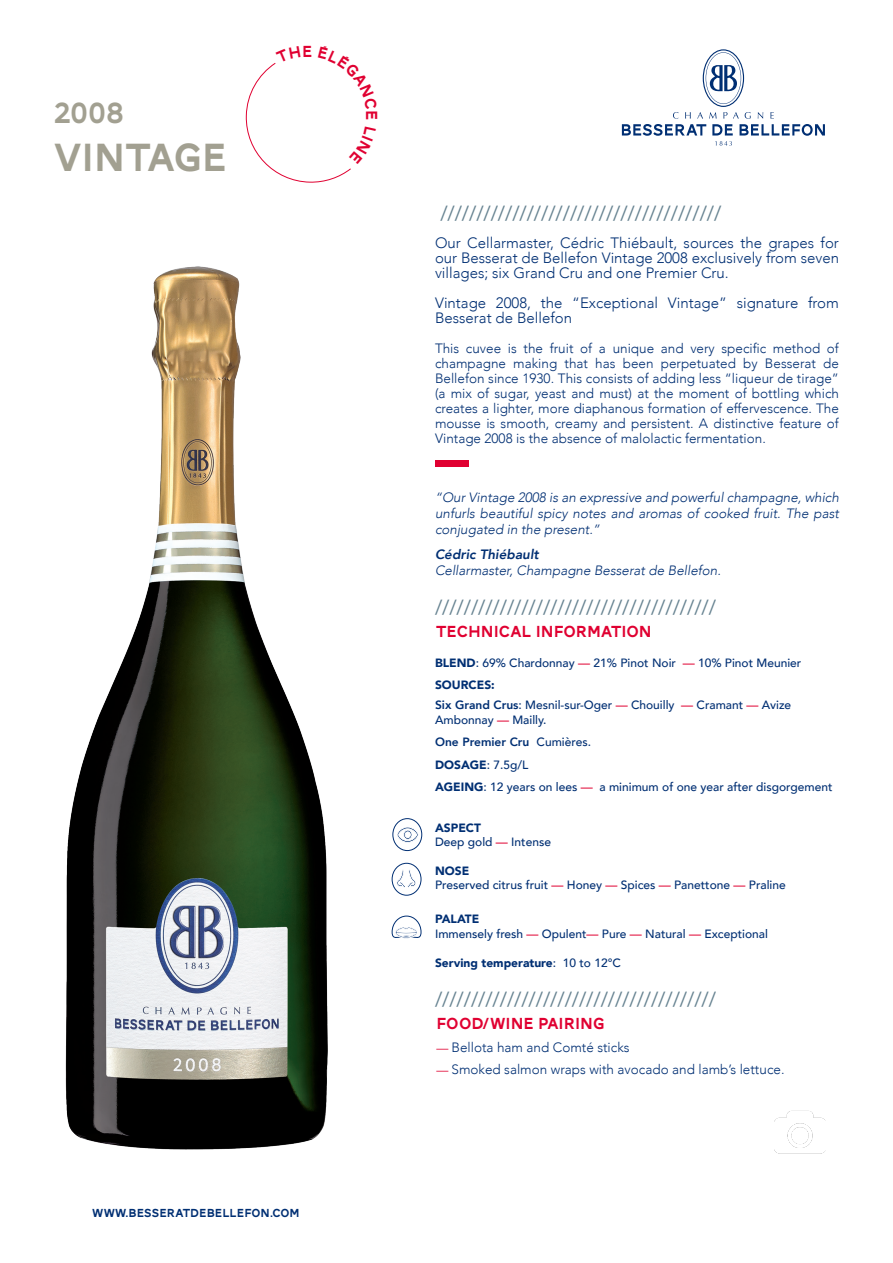
<style>
.page{position:relative;width:893px;height:1263px;background:#fff}
.page>*{position:absolute;margin:0;border:0;box-sizing:border-box;transform-origin:0 0}
.t1{font:40.5px "AW Conqueror Std Carved One";color:#a2a091}
.t2{font:30px "AW Conqueror Std Carved One";color:#a2a091}
.t3{font:21px "Myriad Pro";color:#678391}
.t4{font:16.5px "AW Conqueror Std Carved One";color:#e00031}
.t5{font:300 15px/15px "Avenir";color:#002f73;text-align:justify}
.t6{font:300 13.5px/15px "Avenir";color:#002f73;text-align:justify}
.t7{font:italic 300 13.5px/16.2px "Avenir";color:#002f73;text-align:justify}
.t8{font:500 12px/15px "Avenir";color:#002f73}
.t9{font:900 12px "Avenir";color:#002f73}
.t10{font:12px "AW Conqueror Std Carved One";color:#002f73}
.t11{font:800 12px "Avenir";color:#002f73}
.s1{font-weight:800}
.s2{font-weight:900}
.s3{color:#e00031}
.s4{font-weight:500}
.s5{font-size:12px;color:#e00031}
</style>
<div class="page">
<img style="left:65px;top:266px;width:263px;height:884px">
<svg style="left:622px;top:49px;width:203px;height:97px"></svg>
<div style="left:435px;top:461px;width:33px;height:6px;background:#e00031"></div>
<div style="left:392px;top:818px;width:30px;height:33px;border:1px solid #002f73;border-radius:50%"></div>
<svg style="left:397px;top:827px;width:21px;height:16px"></svg>
<svg style="left:392px;top:863px;width:29px;height:32px"></svg>
<div style="left:392px;top:863px;width:29px;height:32px;border:1px solid #002f73;border-radius:50%"></div>
<svg style="left:396px;top:869px;width:20px;height:19px"></svg>
<svg style="left:391px;top:915px;width:31px;height:24px"></svg>
<img style="left:775px;top:1110px;width:50px;height:44px">
<svg style="left:245px;top:63px;width:106px;height:120px"></svg>
<p class="t2" style="left:54px;top:97px;width:72px">2008</p>
<p class="t1" style="left:54px;top:136px;width:175px">VINTAGE</p>
<p class="t4" style="left:302px;top:43px;width:12px">E</p>
<p class="t4" style="left:380px;top:110px;width:12px;rotate:90deg">E</p>
<p class="t10" style="left:92px;top:1207px;width:209px">WWW.BESSERATDEBELLEFON.COM</p>
<p class="t3" style="left:440px;top:200px;width:282px">///////////////////////////////////////</p>
<p class="t5" style="left:435px;top:235px;width:405px">Our Cellarmaster, Cédric Thiébault, sources the grapes for our Besserat de Bellefon Vintage 2008 exclusively from seven villages; six Grand Cru and one Premier Cru.</p>
<p class="t5" style="left:435px;top:295px;width:405px">Vintage 2008, the “Exceptional Vintage” signature from<br>Besserat de Bellefon</p>
<p class="t6" style="left:435px;top:341px;width:405px">This cuvee is the fruit of a unique and very specific method of champagne making that has been perpetuated by Besserat de Bellefon since 1930. This consists of adding less “liqueur de tirage” (a mix of sugar, yeast and must) at the moment of bottling which creates a lighter, more diaphanous formation of effervescence. The mousse is smooth, creamy and persistent. A distinctive feature of Vintage 2008 is the absence of malolactic fermentation.</p>
<p class="t7" style="left:435px;top:489px;width:405px">“Our Vintage 2008 is an expressive and powerful champagne, which unfurls beautiful spicy notes and aromas of cooked fruit. The past conjugated in the present.”</p>
<p class="t7" style="left:435px;top:546px;width:287px"><span class="s1">Cédric Thiébault<br></span>Cellarmaster, Champagne Besserat de Bellefon.</p>
<p class="t3" style="left:435px;top:594px;width:282px">///////////////////////////////////////</p>
<p class="t4" style="left:436px;top:623px;width:217px">TECHNICAL INFORMATION</p>
<p class="t8" style="left:435px;top:655px;width:368px"><span class="s2">BLEND</span>: 69% Chardonnay <span class="s3">—</span> 21% Pinot Noir <span class="s3">—</span> 10% Pinot Meunier</p>
<p class="t9" style="left:435px;top:675px;width:61px">SOURCES:</p>
<p class="t8" style="left:435px;top:697px;width:358px"><span class="s1">Six Grand Crus</span>: Mesnil-sur-Oger <span class="s3">—</span> Chouilly <span class="s3">—</span> Cramant <span class="s3">—</span> Avize<br>Ambonnay <span class="s3">—</span> Mailly.</p>
<p class="t11" style="left:435px;top:733px;width:157px">One Premier Cru <span class="s4">Cumières.</span></p>
<p class="t8" style="left:435px;top:757px;width:95px"><span class="s2">DOSAGE</span>: 7.5g/L</p>
<p class="t8" style="left:435px;top:779px;width:399px"><span class="s2">AGEING</span>: 12 years on lees <span class="s3">—</span> a minimum of one year after disgorgement</p>
<p class="t9" style="left:435px;top:817px;width:48px">ASPECT</p>
<p class="t8" style="left:435px;top:834px;width:118px">Deep gold <span class="s3">—</span> Intense</p>
<p class="t9" style="left:435px;top:860px;width:36px">NOSE</p>
<p class="t8" style="left:435px;top:877px;width:352px">Preserved citrus fruit <span class="s3">—</span> Honey <span class="s3">—</span> Spices <span class="s3">—</span> Panettone <span class="s3">—</span> Praline</p>
<p class="t9" style="left:435px;top:909px;width:46px">PALATE</p>
<p class="t8" style="left:435px;top:925px;width:334px">Immensely fresh <span class="s3">—</span> Opulent<span class="s3">—</span> Pure <span class="s3">—</span> Natural <span class="s3">—</span> Exceptional</p>
<p class="t9" style="left:435px;top:952px;width:187px">Serving temperature<span class="s4">: 10 to 12°C</span></p>
<p class="t3" style="left:435px;top:986px;width:282px">///////////////////////////////////////</p>
<p class="t4" style="left:436px;top:1015px;width:170px">FOOD/WINE PAIRING</p>
<p class="t6" style="left:436px;top:1039px;width:195px"><span class="s5">—</span> Bellota ham and Comté sticks</p>
<p class="t6" style="left:436px;top:1061px;width:350px"><span class="s5">—</span> Smoked salmon wraps with avocado and lamb’s lettuce.</p>
</div>
